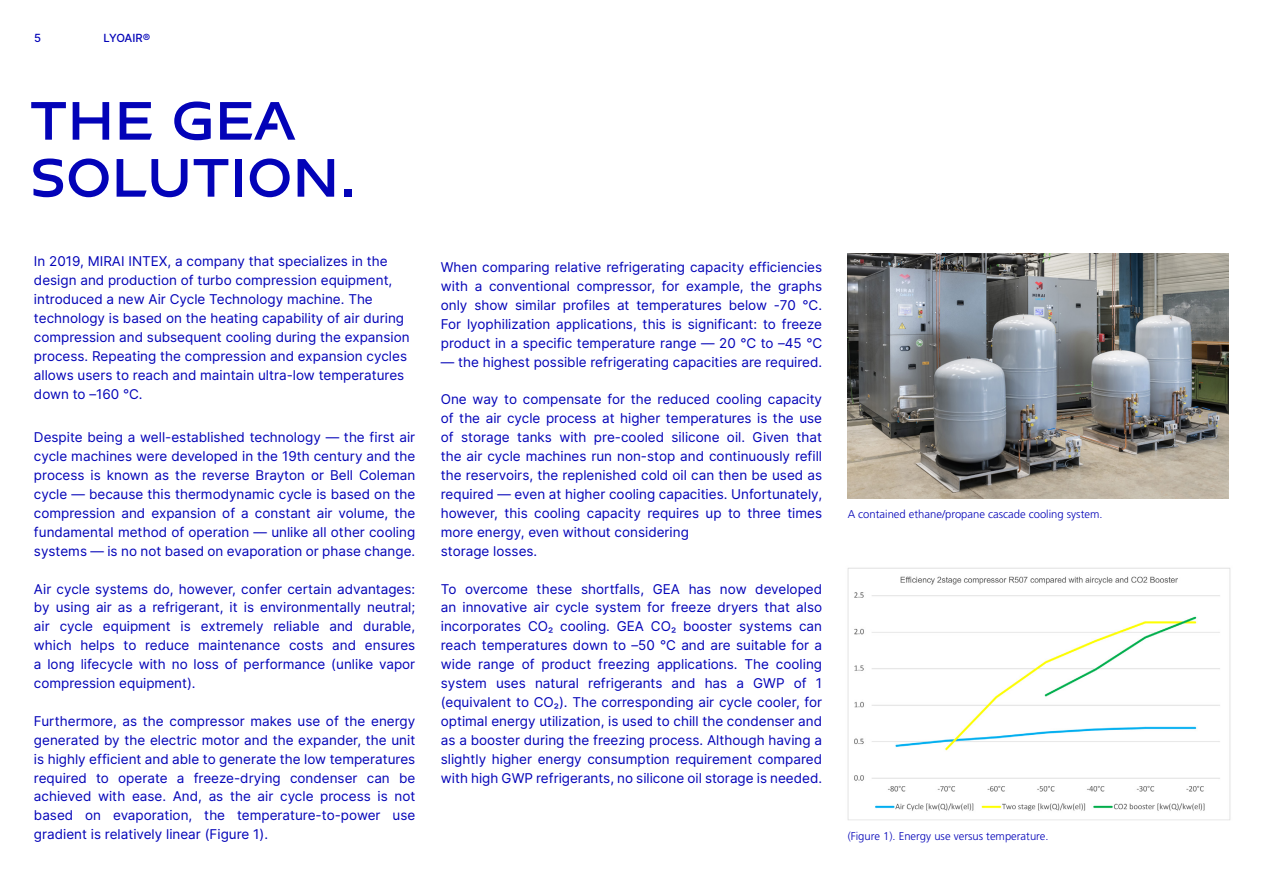
<style>
.page{position:relative;width:1263px;height:893px;background:#fff}
.page>*{position:absolute;margin:0;border:0;box-sizing:border-box;transform-origin:0 0}
.t1{font:700 57px/57px "GEA Sans";color:#0303b8}
.t2{font:13.5px/18.9px "Inter";color:#0303b8;text-align:justify}
.t3{font:300 11.25px "Frutiger LT Std";color:#0303b8}
.t4{font:500 11.25px "Inter";letter-spacing:-.035em;color:#0303b8}
</style>
<div class="page">
<img style="left:847px;top:568px;width:384px;height:252px">
<img style="left:848px;top:253px;width:381px;height:246px">
<p class="t4" style="left:34px;top:30px;width:8px">5</p>
<p class="t4" style="left:103px;top:30px;width:48px">LYOAIR®</p>
<h1 class="t1" style="left:30px;top:90px;width:328px">THE GEA<br>SOLUTION.</h1>
<p class="t2" style="left:34px;top:252px;width:377px;text-align:left">In 2019, MIRAI INTEX, a company that specializes in the design and production of turbo compression equipment, introduced a new Air Cycle Technology machine. The technology is based on the heating capability of air during compression and subsequent cooling during the expansion process. Repeating the compression and expansion cycles allows users to reach and maintain ultra-low temperatures down to –160 °C.</p>
<p class="t2" style="left:34px;top:428px;width:383px">Despite being a well-established technology — the first air cycle machines were developed in the 19th century and the process is known as the reverse Brayton or Bell Coleman cycle — because this thermodynamic cycle is based on the compression and expansion of a constant air volume, the fundamental method of operation — unlike all other cooling systems — is no not based on evaporation or phase change.</p>
<p class="t2" style="left:34px;top:579px;width:383px">Air cycle systems do, however, confer certain advantages: by using air as a refrigerant, it is environmentally neutral; air cycle equipment is extremely reliable and durable, which helps to reduce maintenance costs and ensures a long lifecycle with no loss of performance (unlike vapor compression equipment).</p>
<p class="t2" style="left:34px;top:711px;width:383px">Furthermore, as the compressor makes use of the energy generated by the electric motor and the expander, the unit is highly efficient and able to generate the low temperatures required to operate a freeze-drying condenser can be achieved with ease. And, as the air cycle process is not based on evaporation, the temperature-to-power use gradient is relatively linear (Figure 1).</p>
<p class="t2" style="left:441px;top:257px;width:383px">When comparing relative refrigerating capacity efficiencies with a conventional compressor, for example, the graphs only show similar profiles at temperatures below -70 °C.<br>For lyophilization applications, this is significant: to freeze product in a specific temperature range — 20 °C to –45 °C</p>
<p class="t2" style="left:441px;top:352px;width:383px">— the highest possible refrigerating capacities are required.</p>
<p class="t2" style="left:441px;top:390px;width:383px;text-align:left">One way to compensate for the reduced cooling capacity of the air cycle process at higher temperatures is the use of storage tanks with pre-cooled silicone oil. Given that the air cycle machines run non-stop and continuously refill the reservoirs, the replenished cold oil can then be used as required — even at higher cooling capacities. Unfortunately, however, this cooling capacity requires up to three times more energy, even without considering<br>storage losses.</p>
<p class="t2" style="left:441px;top:579px;width:383px">To overcome these shortfalls, GEA has now developed an innovative air cycle system for freeze dryers that also incorporates CO2 cooling. GEA CO2 booster systems can reach temperatures down to –50 °C and are suitable for a wide range of product freezing applications. The cooling system uses natural refrigerants and has a GWP of 1 (equivalent to CO2). The corresponding air cycle cooler, for optimal energy utilization, is used to chill the condenser and as a booster during the freezing process. Although having a slightly higher energy consumption requirement compared with high GWP refrigerants, no silicone oil storage is needed.</p>
<p class="t3" style="left:848px;top:508px;width:256px">A contained ethane/propane cascade cooling system.</p>
<p class="t3" style="left:848px;top:829px;width:202px">(Figure 1). Energy use versus temperature.</p>
</div>
